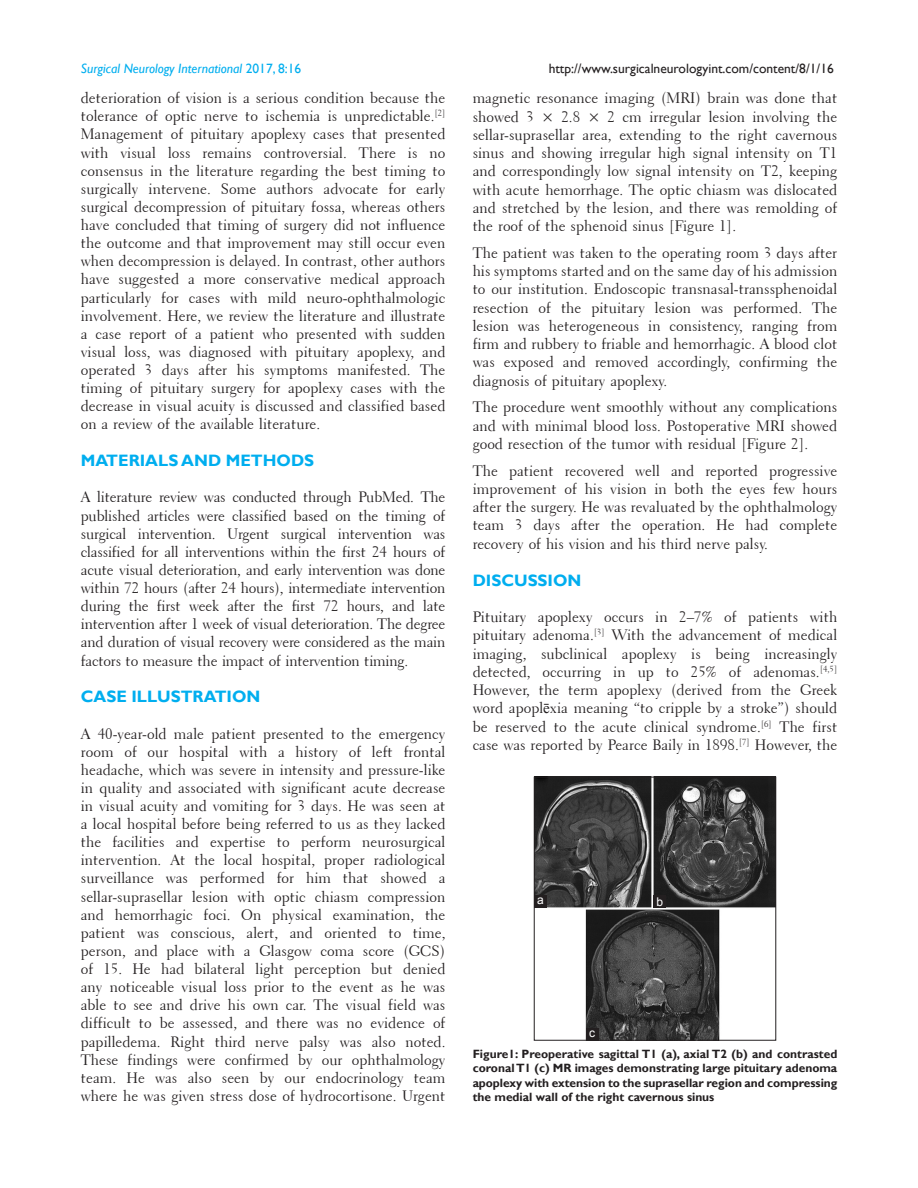
<style>
.page{position:relative;width:918px;height:1188px;background:#fff}
.page>*{position:absolute;margin:0;border:0;box-sizing:border-box;transform-origin:0 0}
.t1{font:700 16.5px "Gill Sans";color:#00aeef}
.TX{font:15px/18.1px "Transitional 521 BT Roman A";color:#231f20;text-align:justify}
.t2{font:13.5px "Gill Sans";color:#231f20}
.t3{font:italic 13.5px "Gill Sans";color:#00aeef}
.FGC{font:700 12px/14.4px "Gill Sans";color:#231f20;text-align:justify}
.LABEL{font:12px "Arial";color:#fff}
.s1{font-style:normal}
.s2{font-family:"Times New Roman"}
</style>
<div class="page">
<img style="left:536px;top:779px;width:238px;height:259px">
<div style="left:534px;top:777px;width:242px;height:263px;border:1px solid #231f20"></div>
<div style="left:534px;top:895px;width:13px;height:13px;background:#231f20"></div>
<div style="left:654px;top:895px;width:12px;height:13px;background:#231f20"></div>
<div style="left:586px;top:1028px;width:13px;height:12px;background:#231f20"></div>
<p class="t3" style="left:81px;top:61px;width:222px">Surgical Neurology International <span class="s1">2017, 8:16</span></p>
<p class="t2" style="left:549px;top:61px;width:287px">http://www.surgicalneurologyint.com/content/8/1/16</p>
<p class="TX" style="left:81px;top:89px;width:366px">deterioration of vision is a serious condition because the tolerance of optic nerve to ischemia is unpredictable.<sup>[2] </sup>Management of pituitary apoplexy cases that presented with visual loss remains controversial. There is no consensus in the literature regarding the best timing to surgically intervene. Some authors advocate for early surgical decompression of pituitary fossa, whereas others have concluded that timing of surgery did not influence the outcome and that improvement may still occur even when decompression is delayed. In contrast, other authors have suggested a more conservative medical approach particularly for cases with mild neuro‑ophthalmologic involvement. Here, we review the literature and illustrate a case report of a patient who presented with sudden visual loss, was diagnosed with pituitary apoplexy, and operated 3 days after his symptoms manifested. The timing of pituitary surgery for apoplexy cases with the decrease in visual acuity is discussed and classified based on a review of the available literature.</p>
<h1 class="t1" style="left:81px;top:451px;width:235px">MATERIALS AND METHODS</h1>
<p class="TX" style="left:81px;top:488px;width:366px">A literature review was conducted through PubMed. The published articles were classified based on the timing of surgical intervention. Urgent surgical intervention was classified for all interventions within the first 24 hours of acute visual deterioration, and early intervention was done within 72 hours (after 24 hours), intermediate intervention during the first week after the first 72 hours, and late intervention after 1 week of visual deterioration. The degree and duration of visual recovery were considered as the main factors to measure the impact of intervention timing.</p>
<h1 class="t1" style="left:81px;top:687px;width:181px">CASE ILLUSTRATION</h1>
<p class="TX" style="left:81px;top:724px;width:366px">A 40‑year‑old male patient presented to the emergency room of our hospital with a history of left frontal headache, which was severe in intensity and pressure‑like in quality and associated with significant acute decrease in visual acuity and vomiting for 3 days. He was seen at a local hospital before being referred to us as they lacked the facilities and expertise to perform neurosurgical intervention. At the local hospital, proper radiological surveillance was performed for him that showed a sellar‑suprasellar lesion with optic chiasm compression and hemorrhagic foci. On physical examination, the patient was conscious, alert, and oriented to time, person, and place with a Glasgow coma score (GCS) of 15. He had bilateral light perception but denied any noticeable visual loss prior to the event as he was able to see and drive his own car. The visual field was difficult to be assessed, and there was no evidence of papilledema. Right third nerve palsy was also noted.<br>These findings were confirmed by our ophthalmology team. He was also seen by our endocrinology team where he was given stress dose of hydrocortisone. Urgent</p>
<p class="TX" style="left:473px;top:89px;width:366px">magnetic resonance imaging (MRI) brain was done that showed 3 × 2.8 × 2 cm irregular lesion involving the sellar‑suprasellar area, extending to the right cavernous sinus and showing irregular high signal intensity on T1 and correspondingly low signal intensity on T2, keeping with acute hemorrhage. The optic chiasm was dislocated and stretched by the lesion, and there was remolding of the roof of the sphenoid sinus [Figure 1].</p>
<p class="TX" style="left:473px;top:244px;width:366px">The patient was taken to the operating room 3 days after his symptoms started and on the same day of his admission to our institution. Endoscopic transnasal‑transsphenoidal resection of the pituitary lesion was performed. The lesion was heterogeneous in consistency, ranging from firm and rubbery to friable and hemorrhagic. A blood clot was exposed and removed accordingly, confirming the diagnosis of pituitary apoplexy.</p>
<p class="TX" style="left:473px;top:398px;width:366px">The procedure went smoothly without any complications and with minimal blood loss. Postoperative MRI showed good resection of the tumor with residual [Figure 2].</p>
<p class="TX" style="left:473px;top:462px;width:366px">The patient recovered well and reported progressive improvement of his vision in both the eyes few hours after the surgery. He was revaluated by the ophthalmology team 3 days after the operation. He had complete recovery of his vision and his third nerve palsy.</p>
<h1 class="t1" style="left:473px;top:570px;width:110px">DISCUSSION</h1>
<p class="TX" style="left:473px;top:608px;width:366px">Pituitary apoplexy occurs in 2–7% of patients with pituitary adenoma.<sup>[3]</sup> With the advancement of medical imaging, subclinical apoplexy is being increasingly detected, occurring in up to 25% of adenomas.<sup>[4,5] </sup>However, the term apoplexy (derived from the Greek word apopl<span class="s2">ē</span>xia meaning “to cripple by a stroke”) should be reserved to the acute clinical syndrome.<sup>[6]</sup> The first case was reported by Pearce Baily in 1898.<sup>[7]</sup> However, the</p>
<p class="LABEL" style="left:537px;top:892px;width:8px">a</p>
<p class="LABEL" style="left:657px;top:893px;width:8px">b</p>
<p class="LABEL" style="left:589px;top:1025px;width:7px">c</p>
<p class="FGC" style="left:473px;top:1047px;width:366px">Figure1: Preoperative sagittal T1 (a), axial T2 (b) and contrasted coronal T1 (c) MR images demonstrating large pituitary adenoma apoplexy with extension to the suprasellar region and compressing the medial wall of the right cavernous sinus</p>
</div>
